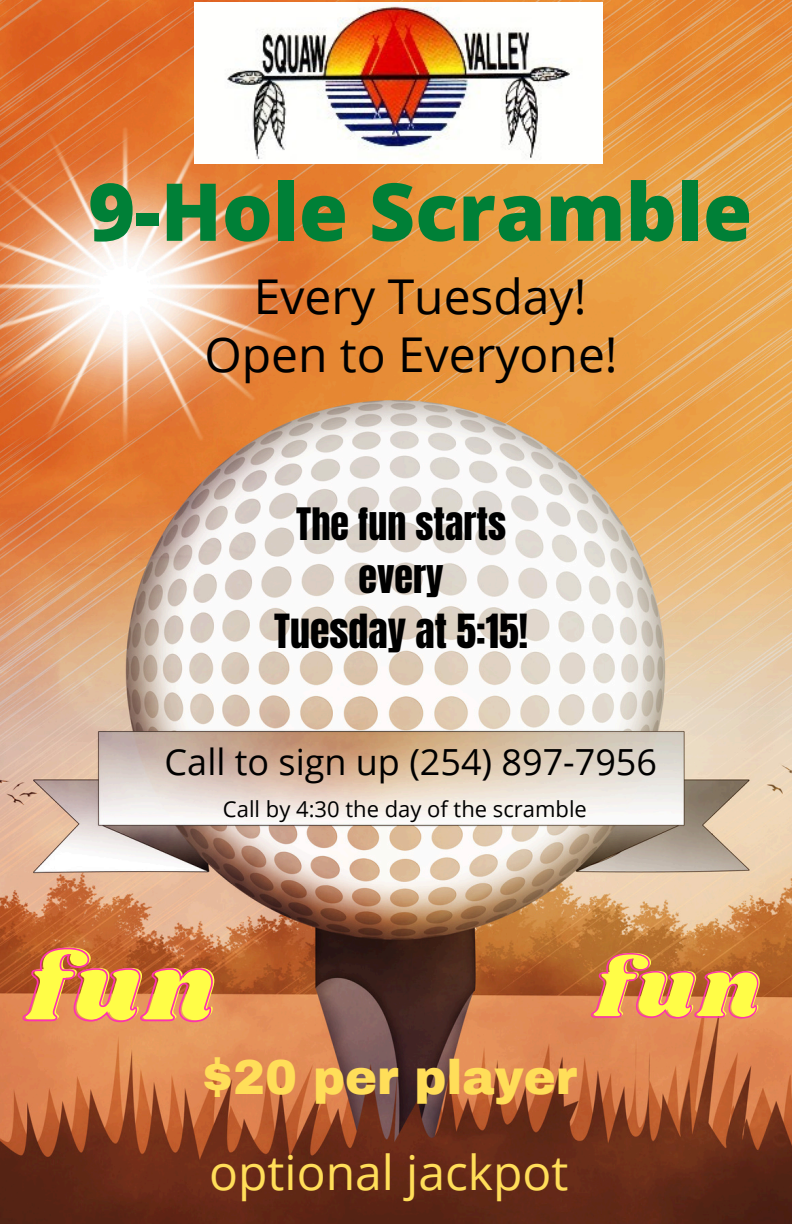
<style>
.page{position:relative;width:792px;height:1224px;background:#fff}
.page>*{position:absolute;margin:0;border:0;box-sizing:border-box;transform-origin:0 0}
.t1{font:97.4px "Shrikhand";color:#fffd47}
.t2{font:85.6px "Shrikhand";color:#fffd47}
.t3{font:800 80px "Open Sans";color:#008037}
.t4{font:48px "Open Sans";color:#000}
.t5{font:48px "Open Sans";color:#ffde59}
.t6{font:900 48px "Archivo";color:#ffde59}
.t7{font:40px "Anton";color:#000}
.t8{font:38px/53px "Anton";color:#000;text-align:center}
.t9{font:36px "Open Sans";color:#000}
.t10{font:22px "Open Sans";color:#000}
</style>
<div class="page">
<img style="left:0;top:0;width:792px;height:1224px">
<img style="left:194px;top:3px;width:408px;height:160px">
<svg style="left:21px;top:947px;width:193px;height:76px;background:#ca6846"></svg>
<svg style="left:590px;top:952px;width:169px;height:67px;background:#c86c45"></svg>
<h2 class="t3" style="left:88px;top:155px;width:666px">9-Hole Scramble</h2>
<h4 class="t4" style="left:254px;top:263px;width:334px">Every Tuesday!</h4>
<h4 class="t4" style="left:204px;top:321px;width:415px">Open to Everyone!</h4>
<p class="t8" style="left:296px;top:498px;width:211px">The fun starts every</p>
<p class="t7" style="left:274px;top:602px;width:255px">Tuesday at 5:15!</p>
<h5 class="t9" style="left:165px;top:736px;width:494px">Call to sign up (254) 897-7956</h5>
<h5 class="t10" style="left:223px;top:794px;width:365px">Call by 4:30 the day of the scramble</h5>
<h1 class="t1" style="left:30px;top:919px;width:188px">fun</h1>
<h2 class="t2" style="left:598px;top:928px;width:166px">fun</h2>
<h4 class="t6" style="left:201px;top:1051px;width:378px">$20 per player</h4>
<h4 class="t5" style="left:209px;top:1138px;width:361px">optional jackpot</h4>
</div>
